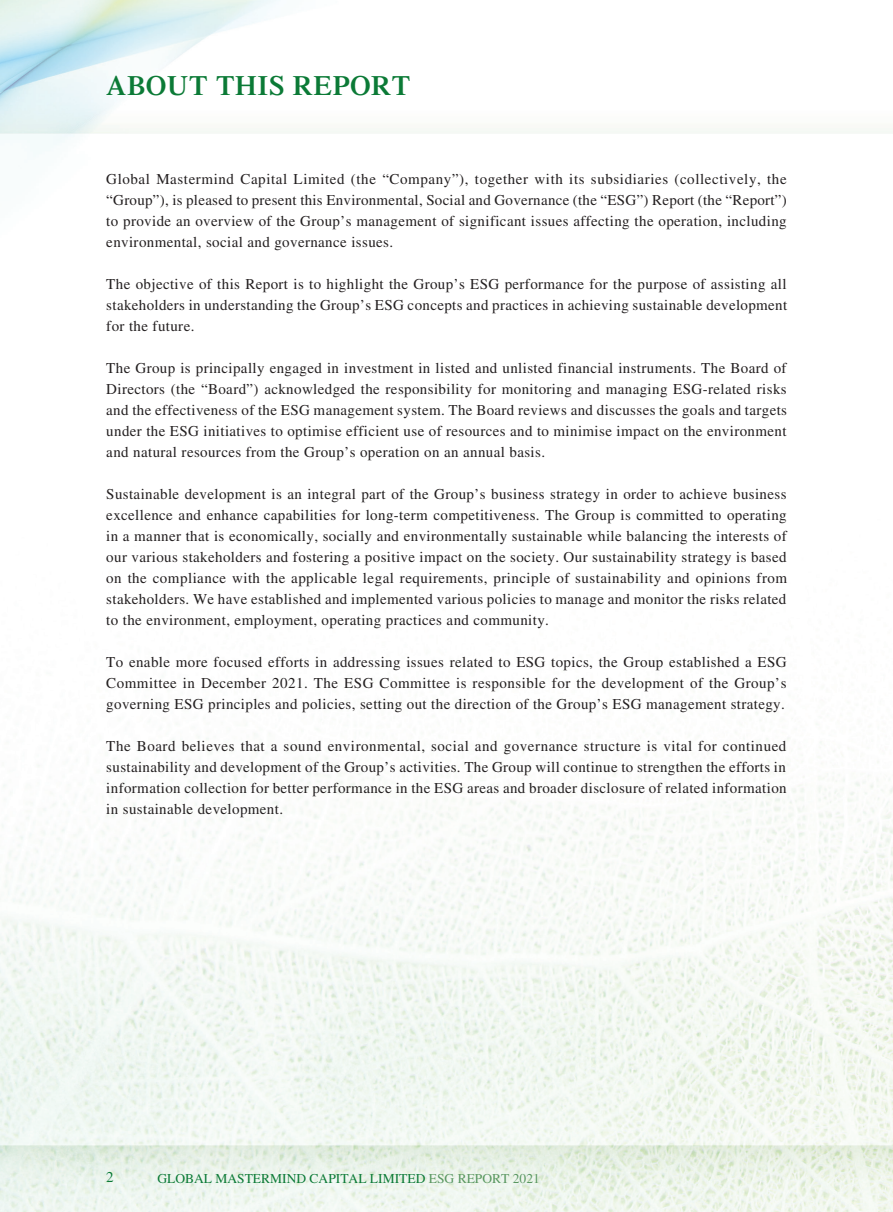
<style>
.page{position:relative;width:893px;height:1212px;background:#fff}
.page>*{position:absolute;margin:0;border:0;box-sizing:border-box;transform-origin:0 0}
.t1{font:600 27.75px "Times LT Std";letter-spacing:.025em;color:#0b7a36}
.t2{font:15px/21px "Times LT Std";letter-spacing:.025em;color:#231f20;text-align:justify}
.t3{font:15px "Times LT Std";color:#0b7a36}
.t4{font:13.5px "Times LT Std";color:#0b7a36}
.s1{color:#599760}
</style>
<div class="page">
<img style="left:0;top:0;width:893px;height:1212px">
<h1 class="t1" style="left:106px;top:69px;width:306px">ABOUT THIS REPORT</h1>
<p class="t2" style="left:106px;top:168px;width:682px">Global Mastermind Capital Limited (the “Company”), together with its subsidiaries (collectively, the “Group”), is pleased to present this Environmental, Social and Governance (the “ESG”) Report (the “Report”) to provide an overview of the Group’s management of significant issues affecting the operation, including environmental, social and governance issues.</p>
<p class="t2" style="left:106px;top:273px;width:682px">The objective of this Report is to highlight the Group’s ESG performance for the purpose of assisting all stakeholders in understanding the Group’s ESG concepts and practices in achieving sustainable development for the future.</p>
<p class="t2" style="left:106px;top:357px;width:682px">The Group is principally engaged in investment in listed and unlisted financial instruments. The Board of Directors (the “Board”) acknowledged the responsibility for monitoring and managing ESG-related risks and the effectiveness of the ESG management system. The Board reviews and discusses the goals and targets under the ESG initiatives to optimise efficient use of resources and to minimise impact on the environment and natural resources from the Group’s operation on an annual basis.</p>
<p class="t2" style="left:106px;top:483px;width:682px">Sustainable development is an integral part of the Group’s business strategy in order to achieve business excellence and enhance capabilities for long-term competitiveness. The Group is committed to operating in a manner that is economically, socially and environmentally sustainable while balancing the interests of our various stakeholders and fostering a positive impact on the society. Our sustainability strategy is based on the compliance with the applicable legal requirements, principle of sustainability and opinions from stakeholders. We have established and implemented various policies to manage and monitor the risks related to the environment, employment, operating practices and community.</p>
<p class="t2" style="left:106px;top:651px;width:682px">To enable more focused efforts in addressing issues related to ESG topics, the Group established a ESG Committee in December 2021. The ESG Committee is responsible for the development of the Group’s governing ESG principles and policies, setting out the direction of the Group’s ESG management strategy.</p>
<p class="t2" style="left:106px;top:735px;width:682px">The Board believes that a sound environmental, social and governance structure is vital for continued sustainability and development of the Group’s activities. The Group will continue to strengthen the efforts in information collection for better performance in the ESG areas and broader disclosure of related information in sustainable development.</p>
<p class="t3" style="left:106px;top:1169px;width:9px">2</p>
<p class="t4" style="left:157px;top:1171px;width:384px">GLOBAL MASTERMIND CAPITAL LIMITED <span class="s1">ESG REPORT 2021</span></p>
</div>
